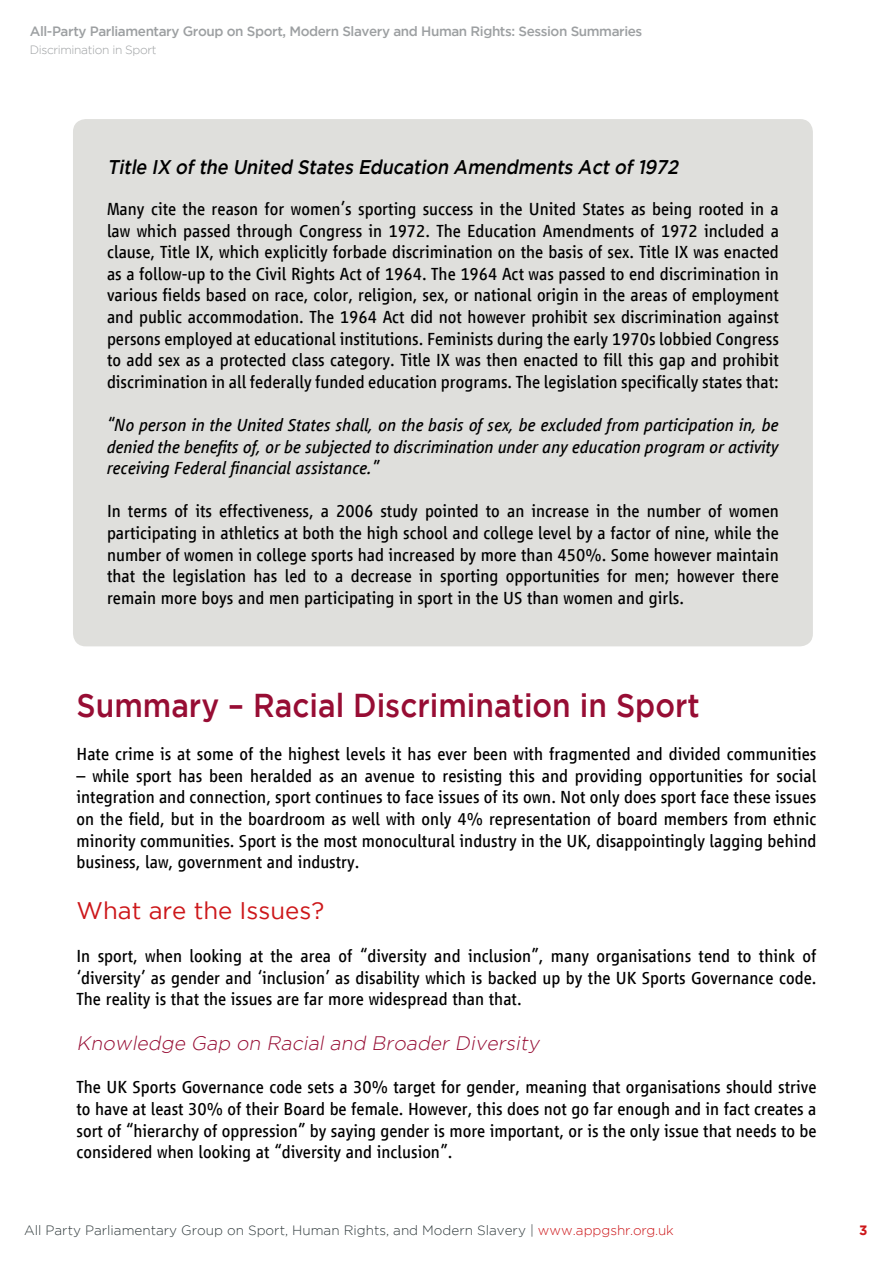
<style>
.page{position:relative;width:893px;height:1263px;background:#fff}
.page>*{position:absolute;margin:0;border:0;box-sizing:border-box;transform-origin:0 0}
.t1{font:500 33px "Gotham";color:#970d34;scale:.91 1}
.t2{font:24px "Gotham";color:#cd171a}
.t3{font:italic 500 19.8px "Gotham";color:#000;scale:.91 1}
.t4{font:italic 300 19.5px "Gotham";color:#970d34}
.t5{font:18px/21.6px "Vialog LT Com";color:#000;text-align:justify}
.t6{font:italic 18px/21.6px "Vialog LT Com";color:#000;text-align:justify}
.t7{font:300 13.5px "Gotham";color:#313b3d}
.t8{font:500 13.5px "Gotham";letter-spacing:-.03em;color:#9da0a2}
.t9{font:700 13.5px "Gotham";color:#cd171a}
.t10{font:300 12px "Gotham";letter-spacing:-.03em;color:#9da0a2}
.s1{color:#cd171a}
</style>
<div class="page">
<div style="left:73px;top:119px;width:740px;height:527px;background:#dfdfdc;border-radius:13px"></div>
<p class="t8" style="left:30px;top:23px;width:614px">All-Party Parliamentary Group on Sport, Modern Slavery and Human Rights: Session Summaries</p>
<p class="t10" style="left:30px;top:43px;width:128px">Discrimination in Sport</p>
<p class="t3" style="left:107px;top:156px;width:633px">Title IX of the United States Education Amendments Act of 1972</p>
<p class="t5" style="left:107px;top:198px;width:673px">Many cite the reason for women’s sporting success in the United States as being rooted in a law which passed through Congress in 1972. The Education Amendments of 1972 included a clause, Title IX, which explicitly forbade discrimination on the basis of sex. Title IX was enacted as a follow-up to the Civil Rights Act of 1964. The 1964 Act was passed to end discrimination in various fields based on race, color, religion, sex, or national origin in the areas of employment and public accommodation. The 1964 Act did not however prohibit sex discrimination against persons employed at educational institutions. Feminists during the early 1970s lobbied Congress to add sex as a protected class category. Title IX was then enacted to fill this gap and prohibit discrimination in all federally funded education programs. The legislation specifically states that:</p>
<p class="t6" style="left:107px;top:414px;width:673px">“No person in the United States shall, on the basis of sex, be excluded from participation in, be denied the benefits of, or be subjected to discrimination under any education program or activity receiving Federal financial assistance.”</p>
<p class="t5" style="left:107px;top:501px;width:673px">In terms of its effectiveness, a 2006 study pointed to an increase in the number of women participating in athletics at both the high school and college level by a factor of nine, while the number of women in college sports had increased by more than 450%. Some however maintain that the legislation has led to a decrease in sporting opportunities for men; however there remain more boys and men participating in sport in the US than women and girls.</p>
<h1 class="t1" style="left:77px;top:687px;width:686px">Summary – Racial Discrimination in Sport</h1>
<p class="t5" style="left:77px;top:743px;width:741px">Hate crime is at some of the highest levels it has ever been with fragmented and divided communities</p>
<p class="t5" style="left:77px;top:765px;width:741px">– while sport has been heralded as an avenue to resisting this and providing opportunities for social integration and connection, sport continues to face issues of its own. Not only does sport face these issues on the field, but in the boardroom as well with only 4% representation of board members from ethnic minority communities. Sport is the most monocultural industry in the UK, disappointingly lagging behind business, law, government and industry.</p>
<h2 class="t2" style="left:77px;top:897px;width:249px">What are the Issues?</h2>
<p class="t5" style="left:77px;top:945px;width:741px">In sport, when looking at the area of “diversity and inclusion”, many organisations tend to think of ‘diversity’ as gender and ‘inclusion’ as disability which is backed up by the UK Sports Governance code.<br>The reality is that the issues are far more widespread than that.</p>
<p class="t4" style="left:77px;top:1032px;width:468px">Knowledge Gap on Racial and Broader Diversity</p>
<p class="t5" style="left:77px;top:1076px;width:741px">The UK Sports Governance code sets a 30% target for gender, meaning that organisations should strive to have at least 30% of their Board be female. However, this does not go far enough and in fact creates a sort of “hierarchy of oppression” by saying gender is more important, or is the only issue that needs to be considered when looking at “diversity and inclusion”.</p>
<p class="t7" style="left:24px;top:1222px;width:651px">All Party Parliamentary Group on Sport, Human Rights, and Modern Slavery | <span class="s1">www.appgshr.org.uk</span></p>
<p class="t9" style="left:859px;top:1222px;width:10px">3</p>
</div>
